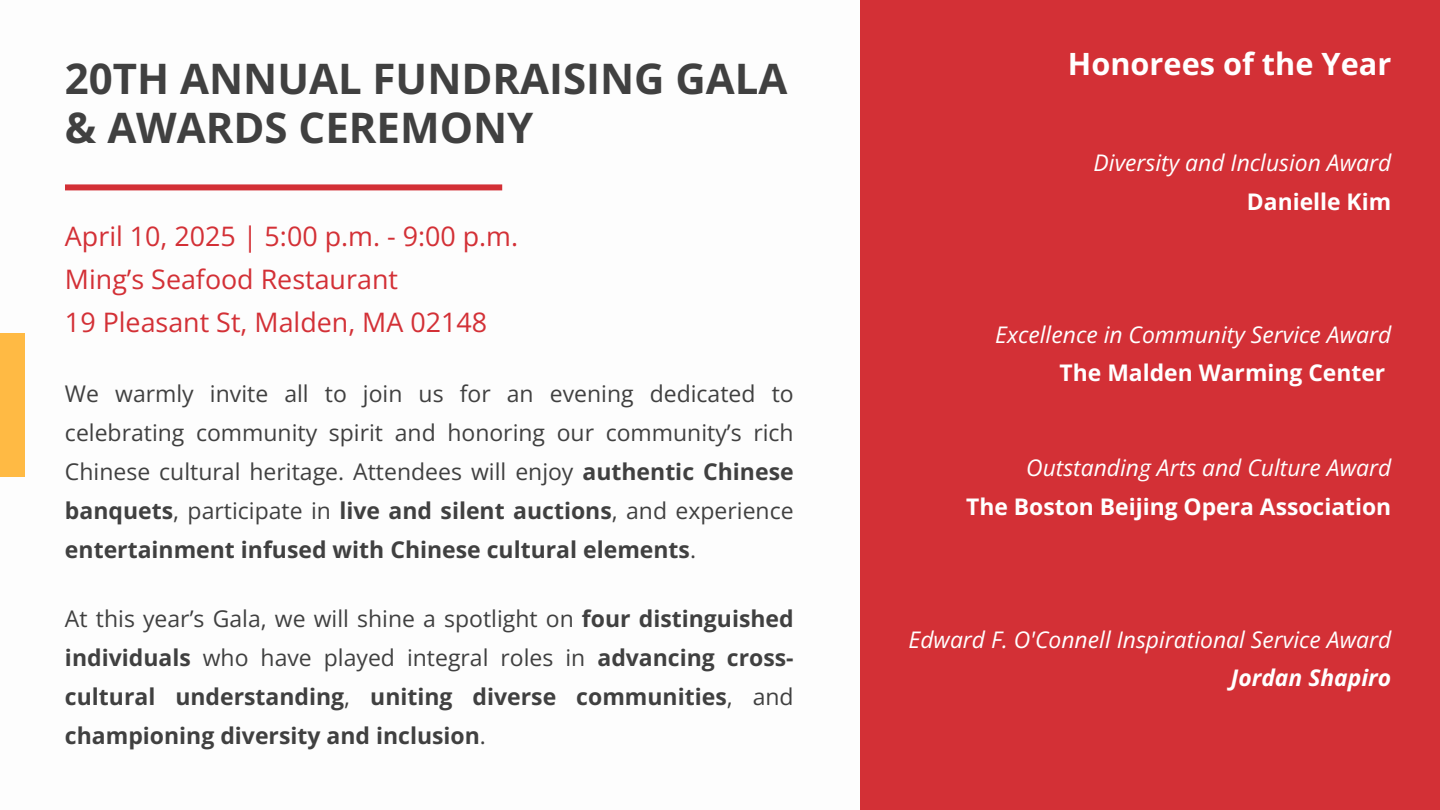
<style>
.page{position:relative;width:1440px;height:810px;background:#fff}
.page>*{position:absolute;margin:0;border:0;box-sizing:border-box;transform-origin:0 0}
.t1{font:700 42px/48.8px "Open Sans";color:#404040}
.t2{font:700 30.7px "Open Sans";color:#fff}
.t3{font:26.9px/42.8px "Open Sans";color:#d33036}
.t4{font:23px/39px "Open Sans";color:#404040;text-align:justify}
.t5{font:700 23px/39px "Open Sans";color:#404040;text-align:justify}
.t6{font:italic 22.9px "Open Sans";color:#fff}
.t7{font:700 22.9px "Open Sans";color:#fff}
.t8{font:italic 700 22.9px "Open Sans";color:#fff}
.s1{font-weight:700}
.s2{font-weight:400}
</style>
<div class="page">
<div style="left:861px;top:0;width:579px;height:810px;background:#d33036"></div>
<div style="left:0;top:333px;width:25px;height:144px;background:#ffba44"></div>
<div style="left:65px;top:184px;width:437px;height:6px;background:#d33036"></div>
<p class="t1" style="left:65px;top:53px;width:724px">20TH ANNUAL FUNDRAISING GALA &amp; AWARDS CEREMONY</p>
<p class="t3" style="left:65px;top:214px;width:455px">April 10, 2025 | 5:00 p.m. - 9:00 p.m.<br>Ming’s Seafood Restaurant<br>19 Pleasant St, Malden, MA 02148</p>
<p class="t4" style="left:65px;top:374px;width:730px">We warmly invite all to join us for an evening dedicated to celebrating community spirit and honoring our community’s rich Chinese cultural heritage. Attendees will enjoy <span class="s1">authentic Chinese banquets</span>, participate in <span class="s1">live and silent auctions</span>, and experience <span class="s1">entertainment infused with Chinese cultural elements</span>.</p>
<p class="t5" style="left:65px;top:599px;width:730px"><span class="s2">At this year’s Gala, we will shine a spotlight on</span> four distinguished individuals <span class="s2">who have played integral roles in</span> advancing cross&shy;cultural understanding<span class="s2">,</span> uniting diverse communities<span class="s2">, and </span>championing diversity and inclusion<span class="s2">.</span></p>
<h2 class="t2" style="left:1068px;top:42px;width:325px">Honorees of the Year</h2>
<h1 class="t6" style="left:1094px;top:147px;width:299px">Diversity and Inclusion Award</h1>
<p class="t7" style="left:1247px;top:185px;width:146px">Danielle Kim</p>
<p class="t6" style="left:995px;top:319px;width:397px">Excellence in Community Service Award</p>
<p class="t7" style="left:1060px;top:357px;width:327px">The Malden Warming Center</p>
<h3 class="t6" style="left:1026px;top:452px;width:367px">Outstanding Arts and Culture Award</h3>
<p class="t7" style="left:966px;top:490px;width:427px">The Boston Beijing Opera Association</p>
<p class="t6" style="left:909px;top:624px;width:484px">Edward F. O'Connell Inspirational Service Award</p>
<p class="t8" style="left:1231px;top:662px;width:162px">Jordan Shapiro</p>
</div>
